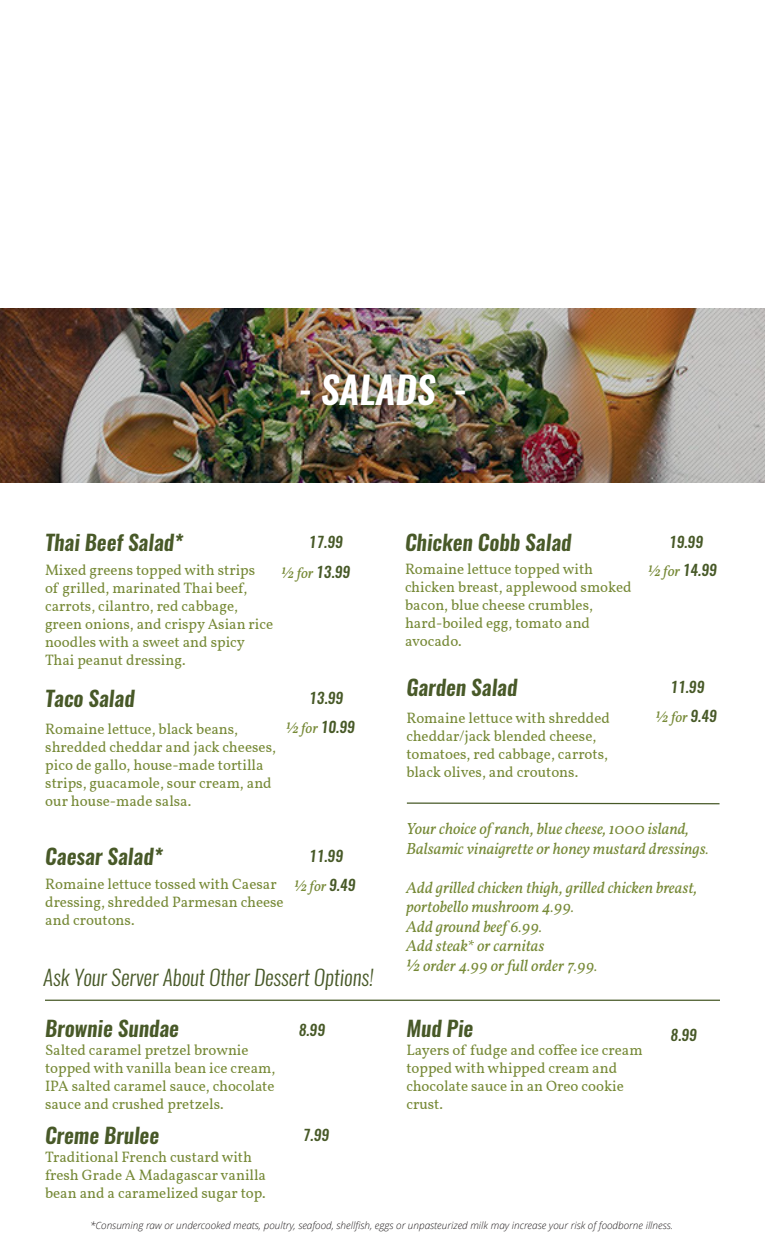
<style>
.page{position:relative;width:765px;height:1260px;background:#fff}
.page>*{position:absolute;margin:0;border:0;box-sizing:border-box;transform-origin:0 0}
.t1{font:italic 600 37.5px "Oswald";color:#fff}
.t2{font:italic 600 21.25px "Oswald";color:#485928}
.t3{font:italic 300 21.25px "Oswald";color:#485928}
.t4{font:italic 16.25px "Vollkorn";color:#768936}
.t5{font:15px/18px "Vollkorn";color:#768936}
.t6{font:italic 15px "Vollkorn";color:#768936}
.t7{font:italic 500 15px "Oswald";color:#475927}
.t8{font:italic 300 10px "Open Sans";color:#231f20}
.s1{font-family:"Oswald";font-weight:500;color:#475927}
</style>
<div class="page">
<img style="left:0;top:309px;width:765px;height:173px">
<hr style="left:45px;top:1000px;width:675px;height:1px;background:#475927">
<svg style="left:406px;top:802px;width:314px;height:3px"></svg>
<p class="t1" style="left:298px;top:364px;width:170px">- SALADS -</p>
<p class="t2" style="left:45px;top:527px;width:140px">Thai Beef Salad*</p>
<p class="t5" style="left:45px;top:561px;width:212px">Mixed greens topped with strips</p>
<p class="t5" style="left:45px;top:579px;width:204px">of grilled, marinated Thai beef,</p>
<p class="t5" style="left:45px;top:597px;width:230px">carrots, cilantro, red cabbage, green onions, and crispy Asian rice</p>
<p class="t5" style="left:45px;top:633px;width:202px">noodles with a sweet and spicy<br>Thai peanut dressing.</p>
<p class="t7" style="left:309px;top:532px;width:36px">17.99</p>
<p class="t6" style="left:281px;top:563px;width:71px">1/2 for <span class="s1">13.99</span></p>
<p class="t2" style="left:45px;top:683px;width:91px">Taco Salad</p>
<p class="t5" style="left:45px;top:720px;width:194px">Romaine lettuce, black beans,</p>
<p class="t5" style="left:45px;top:738px;width:232px">shredded cheddar and jack cheeses, pico de gallo, house-made tortilla strips, guacamole, sour cream, and our house-made salsa.</p>
<p class="t7" style="left:309px;top:687px;width:36px">13.99</p>
<p class="t6" style="left:286px;top:718px;width:71px">1/2 for <span class="s1">10.99</span></p>
<p class="t2" style="left:405px;top:527px;width:168px">Chicken Cobb Salad</p>
<p class="t5" style="left:405px;top:560px;width:190px">Romaine lettuce topped with</p>
<p class="t5" style="left:405px;top:578px;width:228px">chicken breast, applewood smoked bacon, blue cheese crumbles,</p>
<p class="t5" style="left:405px;top:614px;width:187px">hard-boiled egg, tomato and</p>
<p class="t5" style="left:405px;top:632px;width:58px">avocado.</p>
<p class="t2" style="left:406px;top:672px;width:113px">Garden Salad</p>
<p class="t5" style="left:406px;top:709px;width:205px">Romaine lettuce with shredded</p>
<p class="t5" style="left:406px;top:727px;width:191px">cheddar/jack blended cheese,</p>
<p class="t5" style="left:406px;top:745px;width:203px">tomatoes, red cabbage, carrots, black olives, and croutons.</p>
<p class="t7" style="left:669px;top:532px;width:36px">19.99</p>
<p class="t6" style="left:648px;top:561px;width:71px">1/2 for <span class="s1">14.99</span></p>
<p class="t7" style="left:670px;top:676px;width:36px">11.99</p>
<p class="t6" style="left:656px;top:707px;width:63px">1/2 for <span class="s1">9.49</span></p>
<p class="t2" style="left:45px;top:842px;width:119px">Caesar Salad*</p>
<p class="t5" style="left:45px;top:875px;width:240px">Romaine lettuce tossed with Caesar dressing, shredded Parmesan cheese and croutons.</p>
<p class="t7" style="left:309px;top:846px;width:36px">11.99</p>
<p class="t6" style="left:294px;top:877px;width:63px">1/2 for <span class="s1">9.49</span></p>
<p class="t3" style="left:43px;top:963px;width:332px">Ask Your Server About Other Dessert Options!</p>
<p class="t2" style="left:45px;top:1013px;width:135px">Brownie Sundae</p>
<p class="t5" style="left:45px;top:1041px;width:232px">Salted caramel pretzel brownie topped with vanilla bean ice cream, IPA salted caramel sauce, chocolate sauce and crushed pretzels.</p>
<p class="t2" style="left:45px;top:1120px;width:116px">Creme Brulee</p>
<p class="t5" style="left:45px;top:1148px;width:222px">Traditional French custard with fresh Grade A Madagascar vanilla bean and a caramelized sugar top.</p>
<p class="t7" style="left:299px;top:1020px;width:28px">8.99</p>
<p class="t7" style="left:303px;top:1125px;width:28px">7.99</p>
<p class="t4" style="left:406px;top:818px;width:284px">Your choice of ranch, blue cheese, 1000 island,</p>
<p class="t4" style="left:406px;top:838px;width:304px">Balsamic vinaigrette or honey mustard dressings.</p>
<p class="t4" style="left:406px;top:877px;width:292px">Add grilled chicken thigh, grilled chicken breast,</p>
<p class="t4" style="left:406px;top:896px;width:170px">portobello mushroom 4.99.</p>
<p class="t4" style="left:406px;top:916px;width:138px">Add ground beef 6.99.</p>
<p class="t4" style="left:406px;top:935px;width:140px">Add steak* or carnitas</p>
<p class="t4" style="left:406px;top:955px;width:193px">½ order 4.99 or full order 7.99.</p>
<p class="t2" style="left:406px;top:1013px;width:68px">Mud Pie</p>
<p class="t5" style="left:406px;top:1041px;width:238px">Layers of fudge and coffee ice cream topped with whipped cream and chocolate sauce in an Oreo cookie crust.</p>
<p class="t7" style="left:671px;top:1025px;width:28px">8.99</p>
<p class="t8" style="left:90px;top:1218px;width:585px">*Consuming raw or undercooked meats, poultry, seafood, shellfish, eggs or unpasteurized milk may increase your risk of foodborne illness.</p>
</div>
